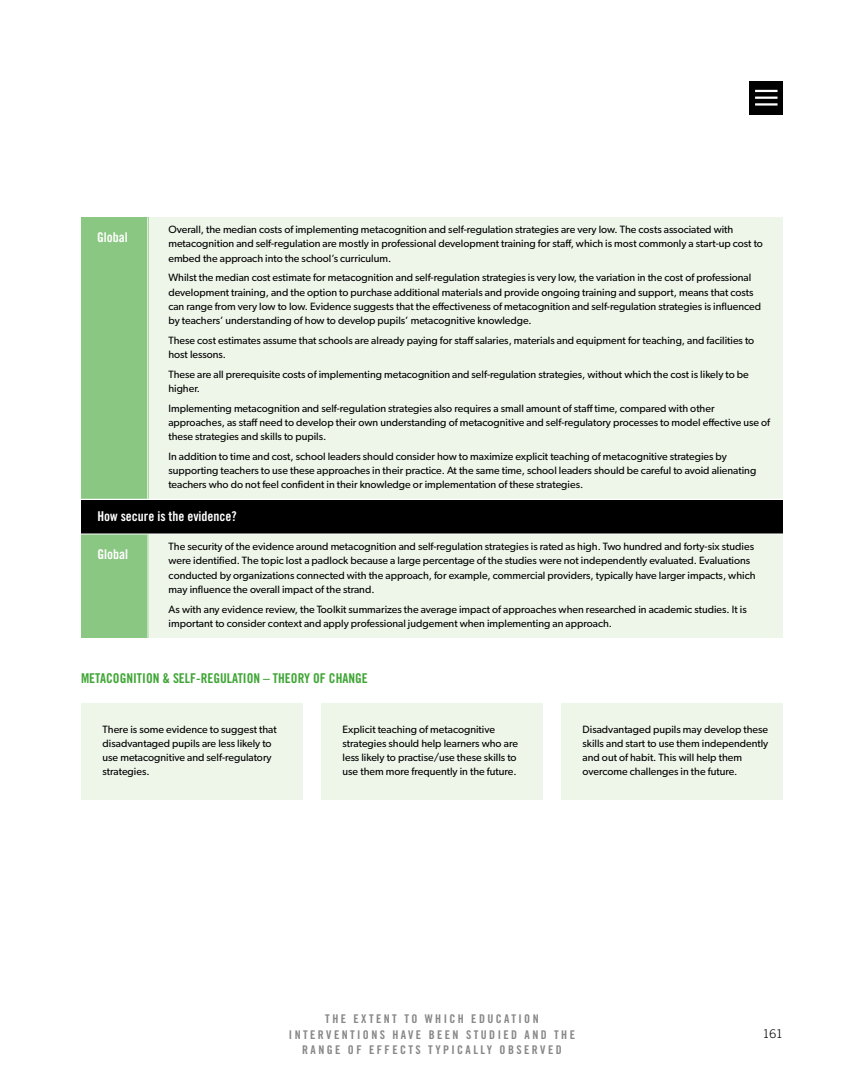
<style>
.page{position:relative;width:864px;height:1080px;background:#fff}
.page>*{position:absolute;margin:0;border:0;box-sizing:border-box;transform-origin:0 0}
.t1{font:13.5px "Trade Gothic LT Std Bd Cn 20";color:#3fa535}
.t2{font:13.5px "Trade Gothic LT Std Bd Cn 20";color:#fff}
.t3{font:12px/15.9px "Trade Gothic LT Std Bd Cn 20";letter-spacing:.2em;color:#878787;text-align:center}
.t4{font:300 12px "Trade Gothic LT Std";color:#000}
.t5{font:10.65px/14.2px "Gibson";color:#000}
</style>
<div class="page">
<div style="left:750px;top:81px;width:33px;height:33px;background:#000"></div>
<hr style="left:755px;top:90px;width:23px;height:2px;background:#fff">
<hr style="left:755px;top:97px;width:23px;height:2px;background:#fff">
<hr style="left:755px;top:103px;width:23px;height:3px;background:#fff">
<div style="left:147px;top:535px;width:636px;height:103px;background:#eef5e9"></div>
<div style="left:81px;top:535px;width:68px;height:103px;background:#8ac782"></div>
<div style="left:147px;top:218px;width:635px;height:281px;background:#eef5e9"></div>
<div style="left:81px;top:218px;width:67px;height:281px;background:#8ac782"></div>
<hr style="left:147px;top:217px;width:1px;height:282px;background:#fff">
<hr style="left:148px;top:535px;width:1px;height:103px;background:#fff">
<div style="left:81px;top:500px;width:702px;height:34px;background:#000"></div>
<div style="left:321px;top:703px;width:222px;height:96px;background:#eef5e9"></div>
<div style="left:81px;top:703px;width:222px;height:96px;background:#eef5e9"></div>
<div style="left:561px;top:703px;width:222px;height:96px;background:#eef5e9"></div>
<p class="t2" style="left:97px;top:229px;width:32px">Global</p>
<p class="t5" style="left:168px;top:222px;width:596px">Overall, the median costs of implementing metacognition and self-regulation strategies are very low. The costs associated with metacognition and self-regulation are mostly in professional development training for staff, which is most commonly a start-up cost to embed the approach into the school’s curriculum.</p>
<p class="t5" style="left:168px;top:270px;width:594px">Whilst the median cost estimate for metacognition and self-regulation strategies is very low, the variation in the cost of professional development training, and the option to purchase additional materials and provide ongoing training and support, means that costs can range from very low to low. Evidence suggests that the effectiveness of metacognition and self-regulation strategies is influenced by teachers’ understanding of how to develop pupils’ metacognitive knowledge.</p>
<p class="t5" style="left:168px;top:333px;width:587px">These cost estimates assume that schools are already paying for staff salaries, materials and equipment for teaching, and facilities to host lessons.</p>
<p class="t5" style="left:168px;top:367px;width:582px">These are all prerequisite costs of implementing metacognition and self-regulation strategies, without which the cost is likely to be higher.</p>
<p class="t5" style="left:168px;top:401px;width:603px">Implementing metacognition and self-regulation strategies also requires a small amount of staff time, compared with other approaches, as staff need to develop their own understanding of metacognitive and self-regulatory processes to model effective use of these strategies and skills to pupils.</p>
<p class="t5" style="left:168px;top:449px;width:589px">In addition to time and cost, school leaders should consider how to maximize explicit teaching of metacognitive strategies by supporting teachers to use these approaches in their practice. At the same time, school leaders should be careful to avoid alienating teachers who do not feel confident in their knowledge or implementation of these strategies.</p>
<p class="t2" style="left:97px;top:508px;width:141px">How secure is the evidence?</p>
<p class="t2" style="left:97px;top:546px;width:32px">Global</p>
<p class="t5" style="left:169px;top:539px;width:588px">The security of the evidence around metacognition and self-regulation strategies is rated as high. Two hundred and forty-six studies were identified. The topic lost a padlock because a large percentage of the studies were not independently evaluated. Evaluations conducted by organizations connected with the approach, for example, commercial providers, typically have larger impacts, which may influence the overall impact of the strand.</p>
<p class="t5" style="left:169px;top:602px;width:580px">As with any evidence review, the Toolkit summarizes the average impact of approaches when researched in academic studies. It is important to consider context and apply professional judgement when implementing an approach.</p>
<p class="t1" style="left:81px;top:670px;width:288px">METACOGNITION &amp; SELF-REGULATION – THEORY OF CHANGE</p>
<p class="t5" style="left:343px;top:722px;width:177px">Explicit teaching of metacognitive strategies should help learners who are less likely to practise/use these skills to use them more frequently in the future.</p>
<p class="t5" style="left:103px;top:722px;width:176px">There is some evidence to suggest that disadvantaged pupils are less likely to use metacognitive and self-regulatory strategies.</p>
<p class="t5" style="left:583px;top:722px;width:187px">Disadvantaged pupils may develop these skills and start to use them independently and out of habit. This will help them overcome challenges in the future.</p>
<p class="t3" style="left:289px;top:1010px;width:288px">THE EXTENT TO WHICH EDUCATION<br>INTERVENTIONS HAVE BEEN STUDIED AND THE<br>RANGE OF EFFECTS TYPICALLY OBSERVED</p>
<p class="t4" style="left:763px;top:1027px;width:22px">161</p>
</div>
